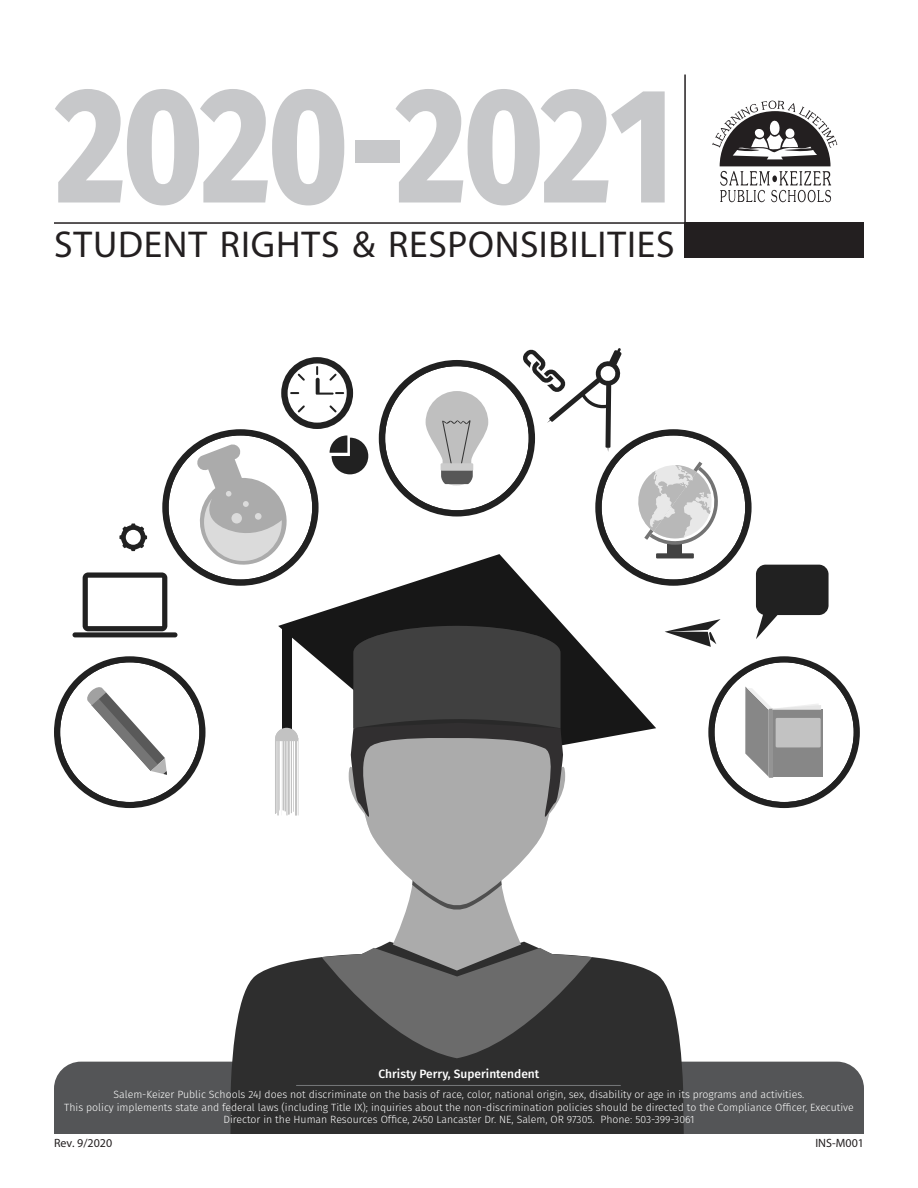
<style>
.page{position:relative;width:918px;height:1188px;background:#fff}
.page>*{position:absolute;margin:0;border:0;box-sizing:border-box;transform-origin:0 0}
.Table_Text_-_Bullet{font:800 163.8px "Fira Sans";letter-spacing:-.025em;color:#c7c8ca;scale:.83 1}
.Table_Text_-_Bullet-2{font:37.5px "Myriad Pro";letter-spacing:.025em;color:#231f20}
.t1{font:500 12px "Fira Sans";color:#fff}
.t2{font:12px "Myriad Pro";color:#231f20}
.t3{font:300 10.5px/12.6px "Fira Sans";color:#fff;text-align:center}
</style>
<div class="page">
<div style="left:54px;top:1062px;width:810px;height:72px;background:#545557"></div>
<svg style="left:230px;top:957px;width:454px;height:177px;background:#3b3b3b"></svg>
<svg style="left:278px;top:554px;width:378px;height:213px"></svg>
<div style="left:282px;top:626px;width:9px;height:105px;background:#171717"></div>
<svg style="left:275px;top:728px;width:23px;height:87px"></svg>
<div style="left:379px;top:360px;width:156px;height:157px;background:#212121;border-radius:50%"></div>
<div style="left:385px;top:366px;width:144px;height:144px;background:#fff;border-radius:50%"></div>
<hr style="left:448px;top:482px;width:17px;height:3px;background:#ccc;border-radius:50%">
<svg style="left:426px;top:391px;width:62px;height:93px"></svg>
<div style="left:441px;top:463px;width:32px;height:8px;background:#ccc"></div>
<svg style="left:162px;top:429px;width:157px;height:157px;background:#313131"></svg>
<div style="left:169px;top:435px;width:143px;height:144px;background:#fff;border-radius:50%"></div>
<svg style="left:196px;top:443px;width:96px;height:127px"></svg>
<svg style="left:595px;top:429px;width:157px;height:157px;background:#313131"></svg>
<div style="left:602px;top:435px;width:143px;height:144px;background:#fff;border-radius:50%"></div>
<div style="left:667px;top:544px;width:15px;height:10px;background:#424242"></div>
<div style="left:656px;top:553px;width:38px;height:5px;background:#424242"></div>
<svg style="left:638px;top:461px;width:80px;height:84px"></svg>
<div style="left:54px;top:656px;width:152px;height:152px;background:#212121;border-radius:50%"></div>
<div style="left:60px;top:662px;width:139px;height:140px;background:#fff;border-radius:50%"></div>
<svg style="left:87px;top:687px;width:80px;height:88px"></svg>
<div style="left:708px;top:656px;width:152px;height:152px;background:#212121;border-radius:50%"></div>
<div style="left:715px;top:662px;width:139px;height:140px;background:#fff;border-radius:50%"></div>
<hr style="left:769px;top:709px;width:4px;height:69px;background:#a7a7a7">
<div style="left:773px;top:710px;width:50px;height:67px;background:#878787"></div>
<svg style="left:745px;top:687px;width:76px;height:90px"></svg>
<div style="left:776px;top:718px;width:45px;height:29px;background:#c2c2c2"></div>
<svg style="left:281px;top:357px;width:72px;height:72px"></svg>
<svg style="left:756px;top:565px;width:73px;height:74px"></svg>
<svg style="left:83px;top:572px;width:84px;height:59px"></svg>
<div style="left:73px;top:632px;width:104px;height:5px;background:#212121;border-radius:3px"></div>
<svg style="left:119px;top:524px;width:28px;height:27px"></svg>
<svg style="left:330px;top:435px;width:38px;height:39px"></svg>
<svg style="left:522px;top:348px;width:100px;height:104px"></svg>
<svg style="left:665px;top:619px;width:56px;height:28px"></svg>
<svg style="left:712px;top:101px;width:125px;height:101px"></svg>
<hr style="left:296px;top:1085px;width:324px;height:1px;background:#76787b">
<svg style="left:54px;top:74px;width:632px;height:151px"></svg>
<div style="left:685px;top:222px;width:179px;height:36px;background:#231f20"></div>
<svg style="left:322px;top:626px;width:270px;height:432px"></svg>
<p class="Table_Text_-_Bullet" style="left:55px;top:3px;width:749px">2020-2021</p>
<p class="Table_Text_-_Bullet-2" style="left:54px;top:221px;width:622px">STUDENT RIGHTS &amp; RESPONSIBILITIES</p>
<p class="t1" style="left:379px;top:1065px;width:162px">Christy Perry, Superintendent</p>
<p class="t3" style="left:64px;top:1088px;width:791px">Salem-Keizer Public Schools 24J does not discriminate on the basis of race, color, national origin, sex, disability or age in its programs and activities.<br>This policy implements state and federal laws (including Title IX); inquiries about the non-discrimination policies should be directed to the Compliance Officer, Executive<br>Director in the Human Resources Office, 2450 Lancaster Dr. NE, Salem, OR 97305. Phone: 503-399-3061</p>
<p class="t2" style="left:815px;top:1135px;width:50px">INS-M001</p>
</div>
